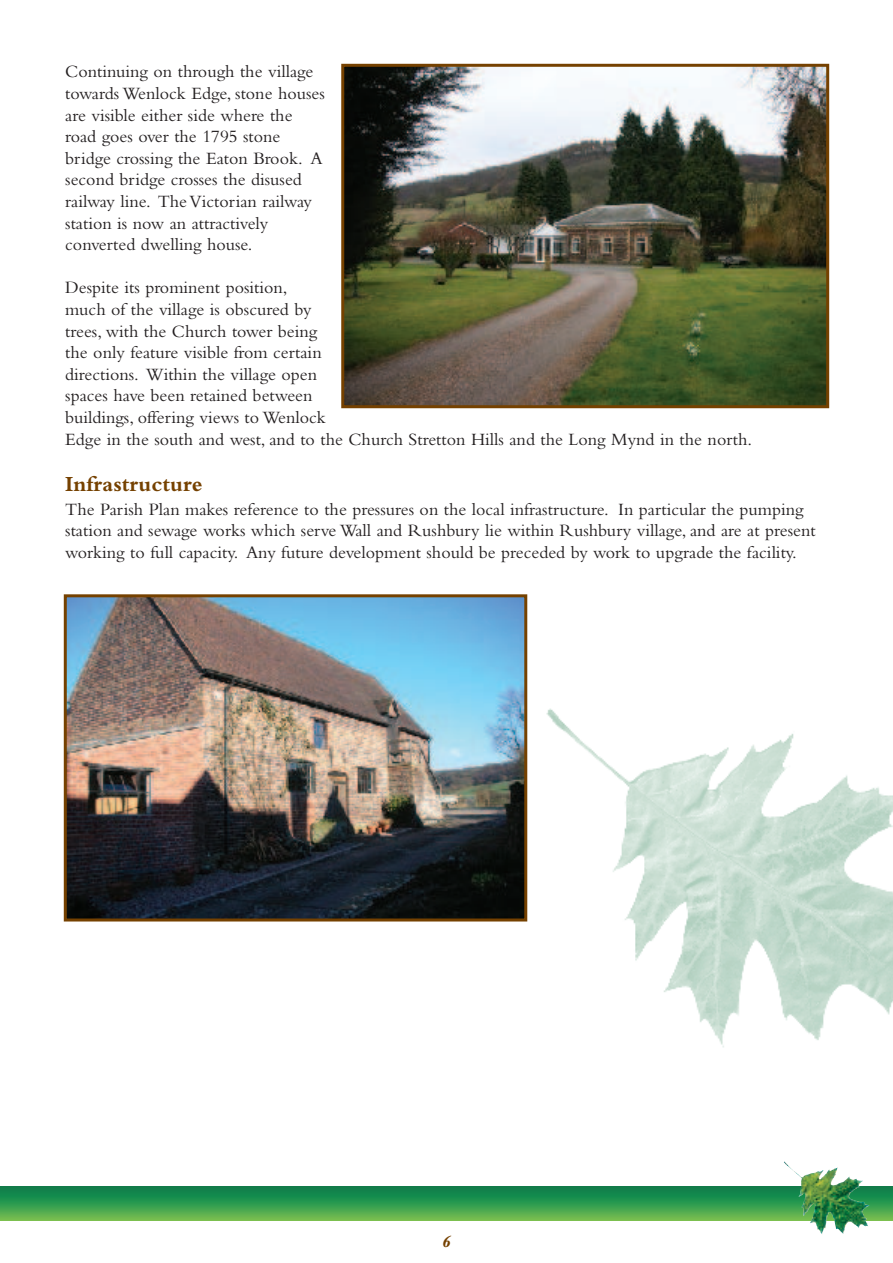
<style>
.page{position:relative;width:893px;height:1263px;background:#fff}
.page>*{position:absolute;margin:0;border:0;box-sizing:border-box;transform-origin:0 0}
.t1{font:700 22.5px "Bembo";color:#754100}
.t2{font:18px/21.6px "Bembo";color:#231f20}
.t3{font:italic 700 18px "Bembo";color:#754100}
</style>
<div class="page">
<img style="left:546px;top:708px;width:347px;height:340px">
<hr style="left:0;top:1216px;width:893px;height:4px;background:#77be4f">
<hr style="left:0;top:1215px;width:893px;height:4px;background:#71ba4f">
<hr style="left:0;top:1213px;width:893px;height:4px;background:#6bb650">
<hr style="left:0;top:1212px;width:893px;height:4px;background:#66b550">
<hr style="left:0;top:1211px;width:893px;height:4px;background:#61b350">
<hr style="left:0;top:1210px;width:893px;height:4px;background:#5cb050">
<hr style="left:0;top:1209px;width:893px;height:4px;background:#57ae51">
<hr style="left:0;top:1208px;width:893px;height:4px;background:#51ab50">
<hr style="left:0;top:1207px;width:893px;height:4px;background:#4ca950">
<hr style="left:0;top:1206px;width:893px;height:4px;background:#47a750">
<hr style="left:0;top:1205px;width:893px;height:4px;background:#42a550">
<hr style="left:0;top:1204px;width:893px;height:4px;background:#3da350">
<hr style="left:0;top:1203px;width:893px;height:4px;background:#38a150">
<hr style="left:0;top:1202px;width:893px;height:4px;background:#339f50">
<hr style="left:0;top:1201px;width:893px;height:4px;background:#2f9d50">
<hr style="left:0;top:1200px;width:893px;height:4px;background:#2b9a4f">
<hr style="left:0;top:1199px;width:893px;height:4px;background:#27994f">
<hr style="left:0;top:1198px;width:893px;height:4px;background:#21954f">
<hr style="left:0;top:1196px;width:893px;height:4px;background:#1b914e">
<hr style="left:0;top:1194px;width:893px;height:4px;background:#148d4d">
<hr style="left:0;top:1192px;width:893px;height:4px;background:#12894d">
<hr style="left:0;top:1189px;width:893px;height:4px;background:#12844c">
<hr style="left:0;top:1187px;width:893px;height:4px;background:#12804b">
<hr style="left:0;top:1186px;width:893px;height:3px;background:#00733d">
<img style="left:784px;top:1161px;width:84px;height:73px">
<img style="left:345px;top:68px;width:480px;height:336px">
<div style="left:341px;top:64px;width:488px;height:344px;border:3px solid #754100"></div>
<img style="left:68px;top:598px;width:455px;height:319px">
<div style="left:64px;top:594px;width:463px;height:327px;border:3px solid #754100"></div>
<p class="t2" style="left:65px;top:61px;width:261px">Continuing on through the village towards Wenlock Edge, stone houses are visible either side where the road goes over the 1795 stone bridge crossing the Eaton Brook. A second bridge crosses the disused railway line. The Victorian railway station is now an attractively converted dwelling house.</p>
<p class="t2" style="left:65px;top:277px;width:688px">Despite its prominent position,<br>much of the village is obscured by<br>trees, with the Church tower being<br>the only feature visible from certain<br>directions. Within the village open<br>spaces have been retained between<br>buildings, offering views to Wenlock<br>Edge in the south and west, and to the Church Stretton Hills and the Long Mynd in the north.</p>
<p class="t1" style="left:65px;top:471px;width:139px">Infrastructure</p>
<p class="t2" style="left:65px;top:498px;width:752px">The Parish Plan makes reference to the pressures on the local infrastructure. In particular the pumping station and sewage works which serve Wall and Rushbury lie within Rushbury village, and are at present working to full capacity. Any future development should be preceded by work to upgrade the facility.</p>
<p class="t3" style="left:442px;top:1231px;width:10px">6</p>
</div>
